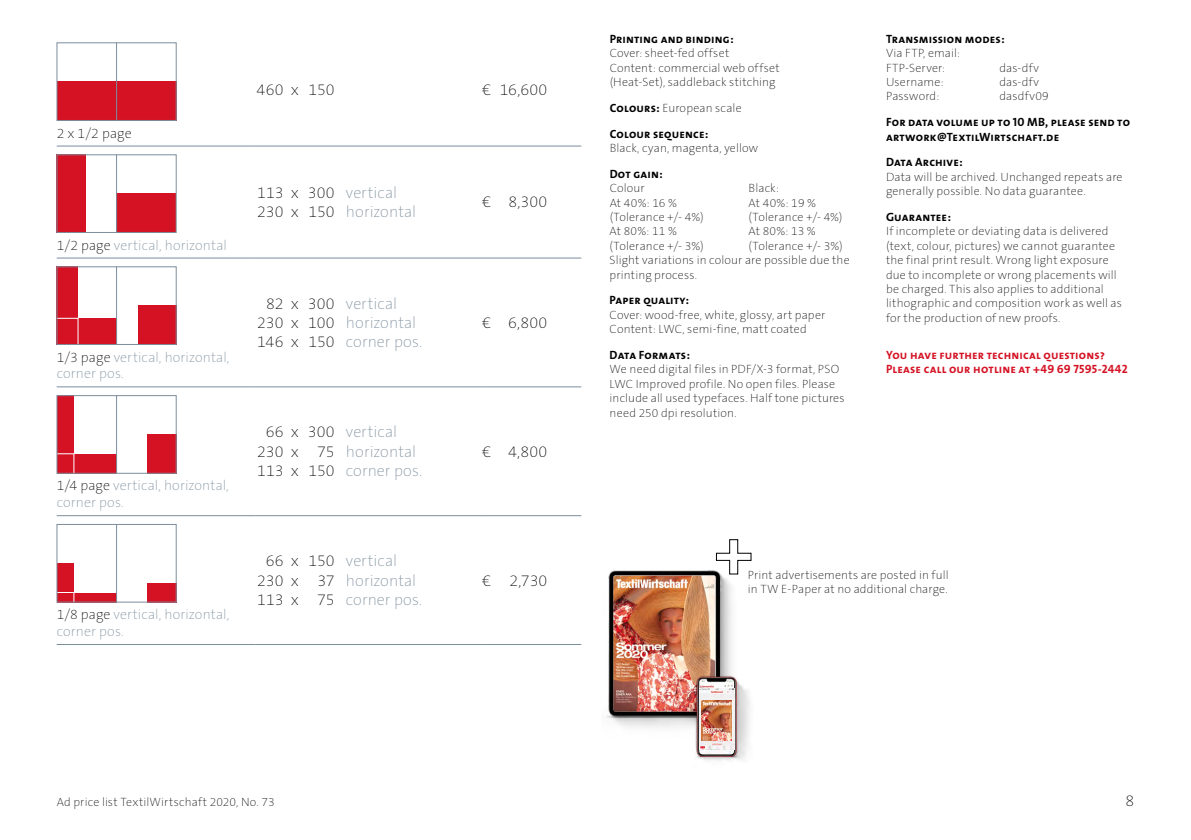
<style>
.page{position:relative;width:1191px;height:840px;background:#fff}
.page>*{position:absolute;margin:0;border:0;box-sizing:border-box;transform-origin:0 0}
.t1{font:16px/19.2px "The Sans Hair H37";letter-spacing:.005em;color:#7c8d9c}
.t2{font:16px "The Sans Hair H37";letter-spacing:.005em;color:#000}
.t3{font:14px/16.8px "The Sans Hair H37";letter-spacing:.01em;color:#7c8d9c}
.t4{font:14px "The Sans Hair H37";color:#000}
.t5{font:12px/14.4px "The Sans Hair H37";letter-spacing:.015em;color:#000}
.t6{font:12px/14.4px "The Sans Bold Caps";letter-spacing:.015em;color:#000}
.t7{font:12px/14.4px "The Sans Bold Caps";letter-spacing:.01em;color:#d51224}
.s1{color:#000}
.s2{font-family:"The Sans Bold Caps"}
</style>
<div class="page">
<hr style="left:57px;top:146px;width:198px;height:1px;background:#7c8d9c">
<hr style="left:255px;top:146px;width:227px;height:1px;background:#7c8d9c">
<hr style="left:482px;top:146px;width:99px;height:1px;background:#7c8d9c">
<hr style="left:57px;top:257px;width:198px;height:1px;background:#7c8d9c">
<hr style="left:255px;top:257px;width:227px;height:1px;background:#7c8d9c">
<hr style="left:482px;top:257px;width:99px;height:1px;background:#7c8d9c">
<hr style="left:57px;top:386px;width:198px;height:1px;background:#7c8d9c">
<hr style="left:255px;top:386px;width:227px;height:1px;background:#7c8d9c">
<hr style="left:482px;top:386px;width:99px;height:1px;background:#7c8d9c">
<hr style="left:57px;top:515px;width:198px;height:1px;background:#7c8d9c">
<hr style="left:255px;top:515px;width:227px;height:1px;background:#7c8d9c">
<hr style="left:482px;top:515px;width:99px;height:1px;background:#7c8d9c">
<hr style="left:57px;top:643px;width:198px;height:1px;background:#7c8d9c">
<hr style="left:255px;top:643px;width:227px;height:1px;background:#7c8d9c">
<hr style="left:482px;top:643px;width:99px;height:1px;background:#7c8d9c">
<div style="left:57px;top:82px;width:119px;height:39px;background:#d51224"></div>
<div style="left:57px;top:43px;width:119px;height:78px;border:1px solid #7c8d9c"></div>
<hr style="left:116px;top:43px;width:1px;height:78px;background:#7c8d9c">
<div style="left:116px;top:193px;width:60px;height:39px;background:#d51224"></div>
<div style="left:57px;top:154px;width:29px;height:78px;background:#d51224"></div>
<div style="left:57px;top:154px;width:119px;height:78px;border:1px solid #7c8d9c"></div>
<hr style="left:116px;top:154px;width:1px;height:78px;background:#7c8d9c">
<div style="left:57px;top:266px;width:21px;height:78px;background:#d51224"></div>
<div style="left:57px;top:318px;width:60px;height:26px;background:#d51224"></div>
<svg style="left:56px;top:318px;width:22px;height:27px"></svg>
<div style="left:138px;top:305px;width:38px;height:39px;background:#d51224"></div>
<div style="left:57px;top:266px;width:119px;height:78px;border:1px solid #7c8d9c"></div>
<hr style="left:116px;top:266px;width:1px;height:78px;background:#7c8d9c">
<div style="left:57px;top:395px;width:17px;height:78px;background:#d51224"></div>
<div style="left:57px;top:453px;width:60px;height:20px;background:#d51224"></div>
<svg style="left:56px;top:453px;width:18px;height:20px"></svg>
<div style="left:147px;top:434px;width:29px;height:39px;background:#d51224"></div>
<hr style="left:116px;top:395px;width:1px;height:78px;background:#7c8d9c">
<div style="left:57px;top:395px;width:119px;height:78px;border:1px solid #7c8d9c"></div>
<div style="left:57px;top:563px;width:17px;height:39px;background:#d51224"></div>
<div style="left:57px;top:592px;width:60px;height:10px;background:#d51224"></div>
<svg style="left:56px;top:591px;width:18px;height:11px"></svg>
<div style="left:147px;top:582px;width:29px;height:20px;background:#d51224"></div>
<hr style="left:116px;top:524px;width:1px;height:78px;background:#7c8d9c">
<div style="left:57px;top:524px;width:119px;height:78px;border:1px solid #7c8d9c"></div>
<svg style="left:715px;top:539px;width:37px;height:28px"></svg>
<img style="left:606px;top:567px;width:133px;height:161px">
<img style="left:613px;top:575px;width:102px;height:136px">
<img style="left:692px;top:673px;width:58px;height:88px">
<img style="left:700px;top:688px;width:34px;height:61px">
<img style="left:702px;top:700px;width:30px;height:39px">
<p class="t4" style="left:57px;top:125px;width:76px">2 x 1/2 page</p>
<p class="t3" style="left:57px;top:237px;width:172px"><span class="s1">1/2 page</span> vertical, horizontal</p>
<p class="t3" style="left:57px;top:349px;width:174px"><span class="s1">1/3 page</span> vertical, horizontal, corner pos.</p>
<p class="t3" style="left:57px;top:477px;width:174px"><span class="s1">1/4 page</span> vertical, horizontal, corner pos.</p>
<p class="t3" style="left:57px;top:606px;width:174px"><span class="s1">1/8 page</span> vertical, horizontal, corner pos.</p>
<h1 class="t2" style="left:256px;top:82px;width:79px">460 x 150</h1>
<h1 class="t2" style="left:482px;top:82px;width:67px">€ 16,600</h1>
<h1 class="t1" style="left:257px;top:183px;width:160px"><span class="s1">113 x 300</span> vertical<br><span class="s1">230 x 150</span> horizontal</h1>
<h1 class="t2" style="left:482px;top:194px;width:67px">€ 8,300</h1>
<h1 class="t1" style="left:257px;top:294px;width:166px;text-indent:9px"><span class="s1">82 x 300</span> vertical<br><span class="s1">230 x 100</span> horizontal<br><span class="s1">146 x 150</span> corner pos.</h1>
<h1 class="t1" style="left:257px;top:423px;width:166px;text-indent:9px"><span class="s1">66 x 300</span> vertical<br><span class="s1">230 x 75</span> horizontal<br><span class="s1">113 x 150</span> corner pos.</h1>
<h1 class="t1" style="left:257px;top:551px;width:166px;text-indent:9px"><span class="s1">66 x 150</span> vertical<br><span class="s1">230 x 37</span> horizontal<br><span class="s1">113 x 75</span> corner pos.</h1>
<h1 class="t2" style="left:482px;top:314px;width:67px">€ 6,800</h1>
<h1 class="t2" style="left:482px;top:443px;width:67px">€ 4,800</h1>
<h1 class="t2" style="left:482px;top:571px;width:67px">€ 2,730</h1>
<p class="t6" style="left:609px;top:31px;width:126px">Printing and binding:</p>
<p class="t5" style="left:609px;top:46px;width:171px">Cover: sheet-fed offset<br>Content: commercial web offset (Heat-Set), saddleback stitching</p>
<p class="t5" style="left:609px;top:101px;width:133px"><span class="s2">Colours:</span> European scale</p>
<p class="t6" style="left:609px;top:126px;width:100px">Colour sequence:</p>
<p class="t5" style="left:609px;top:141px;width:150px">Black, cyan, magenta, yellow</p>
<p class="t6" style="left:609px;top:166px;width:55px">Dot gain:</p>
<p class="t5" style="left:609px;top:181px;width:37px">Colour</p>
<p class="t5" style="left:748px;top:181px;width:32px">Black:</p>
<p class="t5" style="left:609px;top:196px;width:69px">At 40%: 16 %</p>
<p class="t5" style="left:748px;top:196px;width:69px">At 40%: 19 %</p>
<p class="t5" style="left:609px;top:210px;width:95px">(Tolerance +/- 4%)</p>
<p class="t5" style="left:748px;top:210px;width:95px">(Tolerance +/- 4%)</p>
<p class="t5" style="left:609px;top:224px;width:69px">At 80%: 11 %</p>
<p class="t5" style="left:748px;top:224px;width:69px">At 80%: 13 %</p>
<p class="t5" style="left:609px;top:239px;width:96px">(Tolerance +/- 3%)</p>
<p class="t5" style="left:609px;top:239px;width:242px;text-indent:139px">(Tolerance +/- 3%)<br>Slight variations in colour are possible due the printing process.</p>
<p class="t6" style="left:609px;top:293px;width:81px">Paper quality:</p>
<p class="t5" style="left:609px;top:308px;width:217px">Cover: wood-free, white, glossy, art paper<br>Content: LWC, semi-fine, matt coated</p>
<p class="t6" style="left:609px;top:347px;width:82px">Data Formats:</p>
<p class="t5" style="left:609px;top:362px;width:236px">We need digital files in PDF/X-3 format, PSO LWC Improved profile. No open files. Please include all used typefaces. Half tone pictures need 250 dpi resolution.</p>
<p class="t6" style="left:886px;top:31px;width:120px">Transmission modes:</p>
<p class="t5" style="left:886px;top:46px;width:76px">Via FTP, email:<br>FTP-Server:</p>
<p class="t5" style="left:999px;top:61px;width:41px">das-dfv</p>
<p class="t5" style="left:886px;top:75px;width:59px">Username:</p>
<p class="t5" style="left:999px;top:75px;width:41px">das-dfv</p>
<p class="t5" style="left:886px;top:90px;width:55px">Password:</p>
<p class="t5" style="left:999px;top:90px;width:51px">dasdfv09</p>
<p class="t6" style="left:886px;top:114px;width:245px">For data volume up to 10 MB, please send to artwork@TextilWirtschaft.de</p>
<p class="t6" style="left:886px;top:155px;width:78px">Data Archive:</p>
<p class="t5" style="left:886px;top:170px;width:238px">Data will be archived. Unchanged repeats are generally possible. No data guarantee.</p>
<p class="t6" style="left:886px;top:209px;width:67px">Guarantee:</p>
<p class="t5" style="left:886px;top:224px;width:237px">If incomplete or deviating data is delivered (text, colour, pictures) we cannot guarantee the final print result. Wrong light exposure due to incomplete or wrong placements will be charged. This also applies to additional lithographic and composition work as well as for the production of new proofs.</p>
<p class="t7" style="left:886px;top:347px;width:243px">You have further technical questions?<br>Please call our hotline at +49 69 7595-2442</p>
<p class="t5" style="left:748px;top:567px;width:202px">Print advertisements are posted in full in TW E-Paper at no additional charge.</p>
<p class="t5" style="left:57px;top:794px;width:219px">Ad price list TextilWirtschaft 2020, No. 73</p>
<h1 class="t2" style="left:1125px;top:791px;width:10px">8</h1>
</div>
